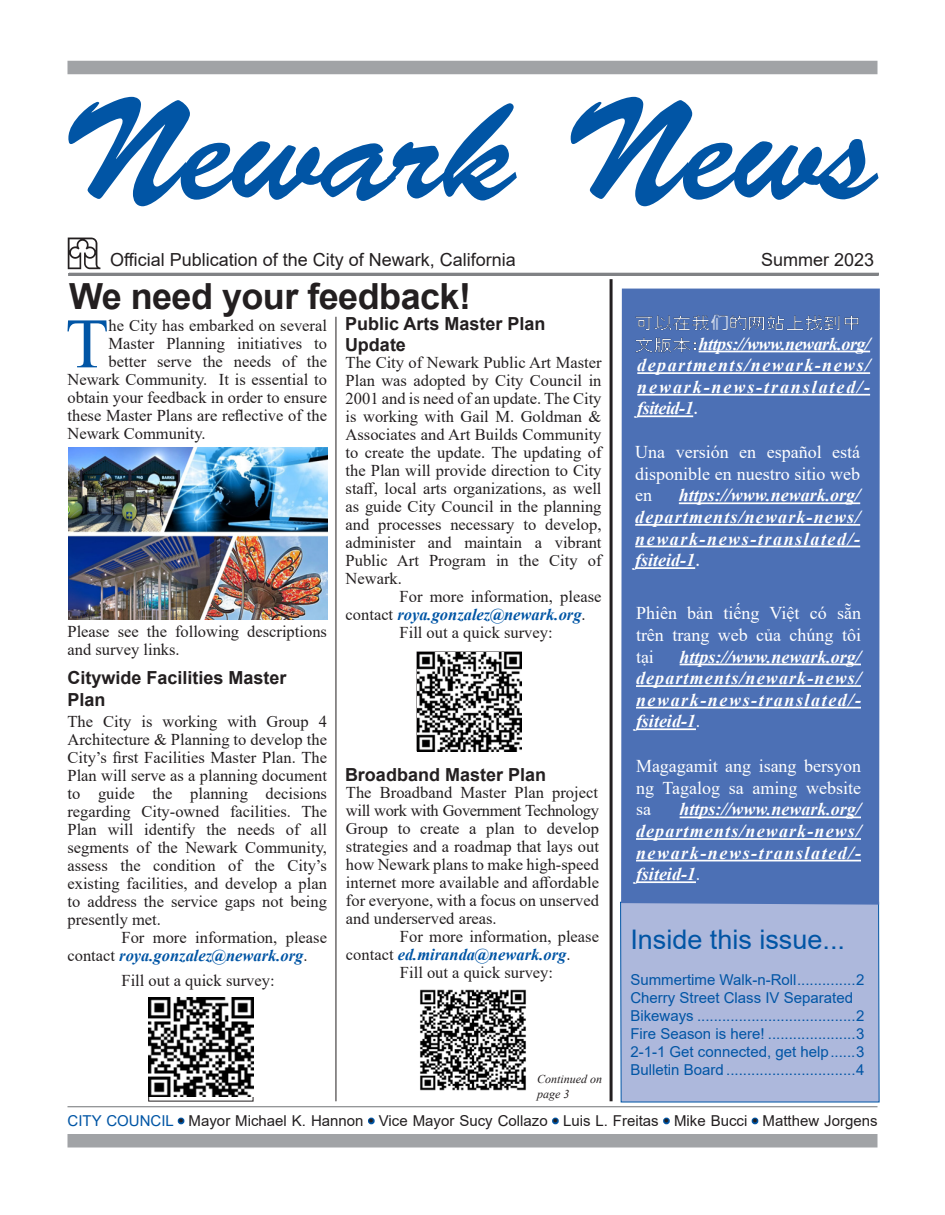
<style>
.page{position:relative;width:945px;height:1215px;background:#fff}
.page>*{position:absolute;margin:0;border:0;box-sizing:border-box;transform-origin:0 0}
.t1{font:144px "Brush Script Std";color:#0155a5}
.Paragraph_Style_1{font:70.8px "Times New Roman";color:#0155a5}
.t2{font:700 36px "Arial";letter-spacing:-.015em;color:#231f20}
.t3{font:27px "Arial";color:#0155a5}
.Paragraph_Style_1-2{font:italic 700 18px/21.6px "Times New Roman";letter-spacing:.08em;color:#fff;text-align:justify}
.Paragraph_Style_1-3{font:18px/21.6px "Times New Roman";color:#fff;text-align:justify}
.Paragraph_Style_1-4{font:700 18px/21.6px "Arial";color:#231f20}
.t4{font:18px "Arial";color:#231f20}
.Paragraph_Style_1-5{font:16.5px/18px "Times New Roman";color:#231f20}
.t5{font:15px/18px "Arial";color:#0155a5}
.t6{font:15px "Arial";color:#231f20}
.Paragraph_Style_1-6{font:italic 12px/15px "Times New Roman";color:#231f20}
.s1{font-weight:700;font-style:italic;color:#0155a5}
.s2{font-weight:400;font-style:normal;font-size:21px}
.s3{font-weight:400;font-style:normal}
.s4{color:#0155a5}
</style>
<div class="page">
<div style="left:68px;top:61px;width:810px;height:13px;background:#a1a3a6"></div>
<img style="left:68px;top:237px;width:33px;height:33px">
<div style="left:68px;top:1134px;width:810px;height:14px;background:#a1a3a6"></div>
<hr style="left:69px;top:273px;width:810px;height:3px;background:#808285">
<div style="left:620px;top:902px;width:260px;height:200px;background:#adb8dc"></div>
<hr style="left:68px;top:1106px;width:810px;height:1px;background:#808285">
<div style="left:621px;top:289px;width:259px;height:616px;background:#4c70b5"></div>
<hr style="left:680px;top:664px;width:181px;height:1px;background:#fff">
<hr style="left:636px;top:685px;width:225px;height:2px;background:#fff">
<hr style="left:636px;top:707px;width:225px;height:2px;background:#fff">
<hr style="left:636px;top:728px;width:60px;height:2px;background:#fff">
<hr style="left:680px;top:817px;width:181px;height:1px;background:#fff">
<hr style="left:636px;top:838px;width:225px;height:2px;background:#fff">
<hr style="left:636px;top:860px;width:225px;height:1px;background:#fff">
<hr style="left:636px;top:881px;width:60px;height:2px;background:#fff">
<img style="left:633px;top:310px;width:233px;height:80px">
<div style="left:703px;top:335px;width:154px;height:55px;background:#4c70b5"></div>
<div style="left:633px;top:359px;width:127px;height:70px;background:#4c70b5"></div>
<hr style="left:699px;top:351px;width:171px;height:1px;background:#fff">
<hr style="left:637px;top:372px;width:233px;height:2px;background:#fff">
<hr style="left:637px;top:394px;width:233px;height:2px;background:#fff">
<hr style="left:637px;top:415px;width:56px;height:2px;background:#fff">
<hr style="left:679px;top:502px;width:181px;height:2px;background:#fff">
<hr style="left:635px;top:524px;width:225px;height:2px;background:#fff">
<hr style="left:635px;top:546px;width:225px;height:1px;background:#fff">
<hr style="left:635px;top:567px;width:60px;height:2px;background:#fff">
<hr style="left:336px;top:317px;width:1px;height:784px;background:#231f20">
<img style="left:69px;top:447px;width:259px;height:173px">
<div style="left:148px;top:1002px;width:105px;height:99px;border:1px solid #231f20"></div>
<img style="left:149px;top:998px;width:104px;height:99px">
<img style="left:417px;top:652px;width:105px;height:99px">
<img style="left:420px;top:989px;width:106px;height:102px">
<hr style="left:610px;top:279px;width:3px;height:822px;background:#231f20">
<p class="t1" style="left:62px;top:70px;width:819px">Newark News</p>
<p class="t4" style="left:110px;top:247px;width:407px">Official Publication of the City of Newark, California</p>
<p class="t4" style="left:761px;top:247px;width:115px">Summer 2023</p>
<p class="t2" style="left:69px;top:271px;width:404px">We need your feedback!</p>
<p class="Paragraph_Style_1" style="left:65px;top:294px;width:45px">T</p>
<p class="Paragraph_Style_1-5" style="left:109px;top:316px;width:220px">he City has embarked on several</p>
<p class="Paragraph_Style_1-4" style="left:345px;top:313px;width:202px">Public Arts Master Plan<br>Update</p>
<p class="Paragraph_Style_1-5" style="left:346px;top:353px;width:257px;text-align:justify">The City of Newark Public Art Master Plan was adopted by City Council in 2001 and is need of an update. The City is working with Gail M. Goldman &amp; Associates and Art Builds Community to create the update. The updating of the Plan will provide direction to City staff, local arts organizations, as well as guide City Council in the planning and processes necessary to develop, administer and maintain a vibrant Public Art Program in the City of Newark.</p>
<p class="Paragraph_Style_1-5" style="left:346px;top:587px;width:257px;text-indent:54px">For more information, please contact <span class="s1">roya.gonzalez@newark.org</span>.</p>
<p class="Paragraph_Style_1-5" style="left:400px;top:623px;width:155px">Fill out a quick survey:</p>
<p class="Paragraph_Style_1-5" style="left:109px;top:334px;width:220px">Master Planning initiatives to</p>
<p class="Paragraph_Style_1-5" style="left:109px;top:352px;width:220px">better serve the needs of the</p>
<p class="Paragraph_Style_1-5" style="left:68px;top:370px;width:261px">Newark Community. It is essential to</p>
<p class="Paragraph_Style_1-5" style="left:68px;top:388px;width:261px">obtain your feedback in order to ensure</p>
<p class="Paragraph_Style_1-5" style="left:68px;top:406px;width:261px">these Master Plans are reflective of the</p>
<p class="Paragraph_Style_1-5" style="left:68px;top:424px;width:140px">Newark Community.</p>
<p class="Paragraph_Style_1-5" style="left:68px;top:622px;width:261px">Please see the following descriptions and survey links.</p>
<p class="Paragraph_Style_1-4" style="left:68px;top:667px;width:221px">Citywide Facilities Master<br>Plan</p>
<p class="Paragraph_Style_1-5" style="left:68px;top:712px;width:261px;text-align:justify">The City is working with Group 4<br>Architecture &amp; Planning to develop the City’s first Facilities Master Plan. The Plan will serve as a planning document to guide the planning decisions regarding City-owned facilities. The Plan will identify the needs of all segments of the Newark Community, assess the condition of the City’s existing facilities, and develop a plan to address the service gaps not being presently met.</p>
<p class="Paragraph_Style_1-5" style="left:68px;top:928px;width:261px;text-indent:54px">For more information, please contact <span class="s1">roya.gonzalez@newark.org</span>.</p>
<p class="Paragraph_Style_1-5" style="left:122px;top:971px;width:155px">Fill out a quick survey:</p>
<p class="Paragraph_Style_1-4" style="left:345px;top:764px;width:203px">Broadband Master Plan</p>
<p class="Paragraph_Style_1-5" style="left:346px;top:783px;width:254px">The Broadband Master Plan project</p>
<p class="Paragraph_Style_1-5" style="left:346px;top:801px;width:255px;text-align:justify">will work with Government Technology Group to create a plan to develop strategies and a roadmap that lays out how Newark plans to make high-speed internet more available and affordable for everyone, with a focus on unserved and underserved areas.</p>
<p class="Paragraph_Style_1-5" style="left:346px;top:927px;width:255px;text-indent:54px">For more information, please contact <span class="s1">ed.miranda@newark.org</span>.</p>
<p class="Paragraph_Style_1-5" style="left:400px;top:963px;width:155px">Fill out a quick survey:</p>
<p class="Paragraph_Style_1-6" style="left:537px;top:1071px;width:67px">Continued on page 3</p>
<p class="Paragraph_Style_1-2" style="left:637px;top:332px;width:234px;text-indent:61px">https://www.newark.org/ departments/newark-news/ newark-news-translated/- fsiteid-1<span class="s2">.</span></p>
<p class="Paragraph_Style_1-3" style="left:635px;top:441px;width:227px">Una versión en español está disponible en nuestro sitio web en</p>
<p class="Paragraph_Style_1-2" style="left:635px;top:484px;width:227px;text-indent:44px">https://www.newark.org/ departments/newark-news/ newark-news-translated/- fsiteid-1<span class="s2">.</span></p>
<p class="Paragraph_Style_1-3" style="left:636px;top:602px;width:227px">Phiên bản tiếng Việt có sẵn trên trang web của chúng tôi tại</p>
<p class="Paragraph_Style_1-2" style="left:636px;top:645px;width:227px;text-indent:44px">https://www.newark.org/ departments/newark-news/ newark-news-translated/- fsiteid-1<span class="s3">.</span></p>
<p class="Paragraph_Style_1-3" style="left:636px;top:755px;width:227px">Magagamit ang isang bersyon ng Tagalog sa aming website sa</p>
<p class="Paragraph_Style_1-2" style="left:636px;top:798px;width:227px;text-indent:44px">https://www.newark.org/ departments/newark-news/ newark-news-translated/- fsiteid-1<span class="s3">.</span></p>
<p class="t3" style="left:630px;top:921px;width:216px">Inside this issue...</p>
<p class="t5" style="left:630px;top:971px;width:235px">Summertime Walk-n-Roll..............2</p>
<p class="t5" style="left:630px;top:989px;width:235px">Cherry Street Class IV Separated<br>Bikeways ......................................2</p>
<p class="t5" style="left:630px;top:1025px;width:235px">Fire Season is here! .....................3</p>
<p class="t5" style="left:630px;top:1043px;width:235px">2-1-1 Get connected, get help......3</p>
<p class="t5" style="left:630px;top:1061px;width:235px">Bulletin Board ...............................4</p>
<p class="t6" style="left:68px;top:1111px;width:811px"><span class="s4">CITY COUNCIL •</span> Mayor Michael K. Hannon <span class="s4">•</span> Vice Mayor Sucy Collazo <span class="s4">•</span> Luis L. Freitas <span class="s4">•</span> Mike Bucci <span class="s4">•</span> Matthew Jorgens</p>
</div>
